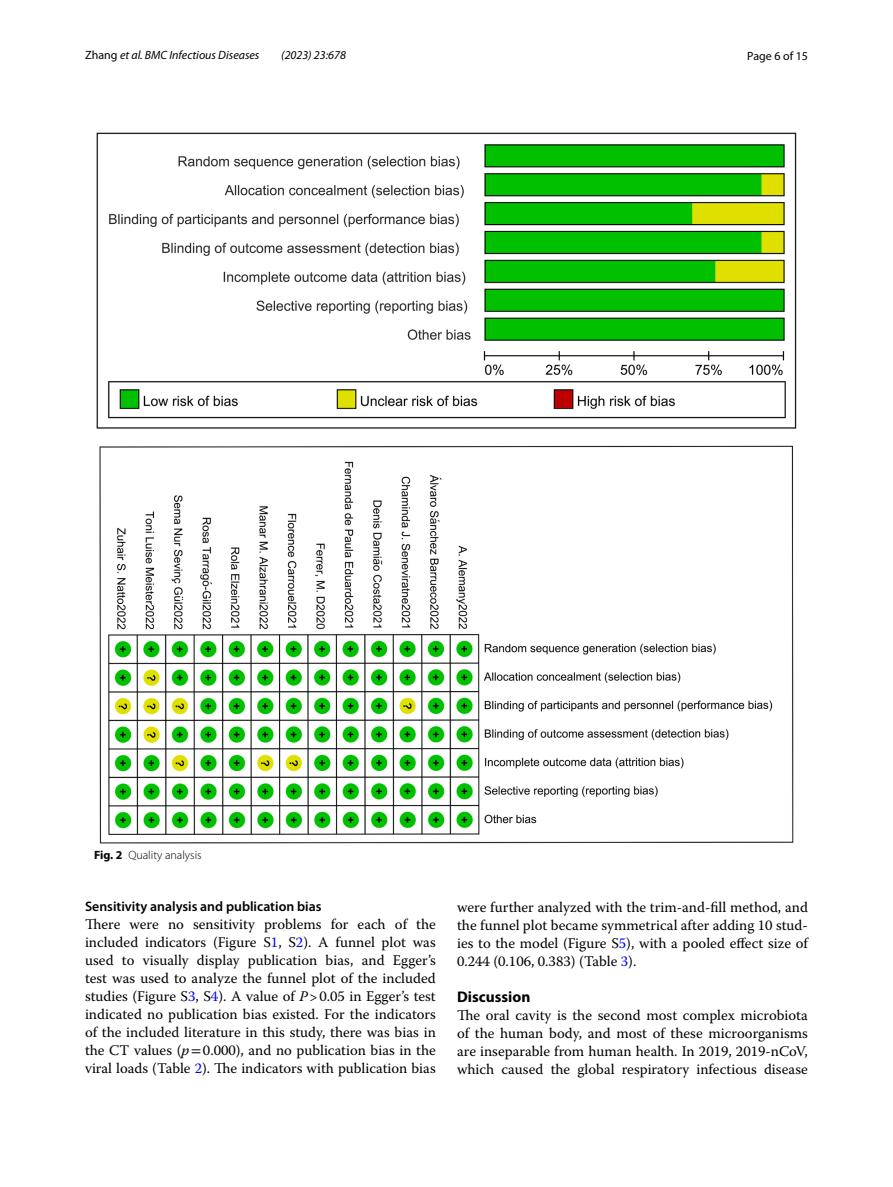
<style>
.page{position:relative;width:893px;height:1187px;background:#fff}
.page>*{position:absolute;margin:0;border:0;box-sizing:border-box;transform-origin:0 0}
.t1{font:700 15.45px "Myriad Pro";color:#000}
.t2{font:14.7px/18px "Warnock Pro";color:#000;text-align:justify}
.t3{font:600 13.8px "Myriad Pro";color:#000}
.t4{font:italic 12px "Myriad Pro";color:#000}
.t5{font:300 12px "Myriad Pro";color:#000}
.t6{font:12px "Myriad Pro";color:#000}
.s1{font-style:normal}
.s2{font-weight:700}
.s3{color:#00f}
.s4{font-style:italic}
.s5{font-family:"STIX"}
</style>
<div class="page">
<img style="left:96px;top:133px;width:701px;height:710px">
<p class="t4" style="left:85px;top:48px;width:176px"><span class="s1">Zhang</span> et al. BMC Infectious Diseases</p>
<p class="t4" style="left:281px;top:48px;width:66px">(2023) 23:678</p>
<p class="t6" style="left:747px;top:48px;width:62px">Page 6 of 15</p>
<p class="t5" style="left:94px;top:848px;width:109px"><span class="s2">Fig. 2</span> Quality analysis</p>
<p class="t3" style="left:85px;top:897px;width:238px">Sensitivity analysis and publication bias</p>
<p class="t2" style="left:85px;top:915px;width:352px">There were no sensitivity problems for each of the included indicators (Figure S<span class="s3">1</span>, S<span class="s3">2</span>). A funnel plot was used to visually display publication bias, and Egger’s test was used to analyze the funnel plot of the included studies (Figure S<span class="s3">3</span>, S<span class="s3">4</span>). A value of <span class="s4">P</span>&gt;0.05 in Egger’s test indicated no publication bias existed. For the indicators of the included literature in this study, there was bias in the CT values (<span class="s4">p</span><span class="s5">=</span>0.000), and no publication bias in the viral loads (Table <span class="s3">2</span>). The indicators with publication bias</p>
<p class="t2" style="left:457px;top:897px;width:352px">were further analyzed with the trim-and-fill method, and the funnel plot became symmetrical after adding 10 stud&shy;ies to the model (Figure S<span class="s3">5</span>), with a pooled effect size of 0.244 (0.106, 0.383) (Table <span class="s3">3</span>).</p>
<p class="t1" style="left:457px;top:986px;width:75px">Discussion</p>
<p class="t2" style="left:457px;top:1005px;width:352px">The oral cavity is the second most complex microbiota of the human body, and most of these microorganisms are inseparable from human health. In 2019, 2019-nCoV, which caused the global respiratory infectious disease</p>
</div>
